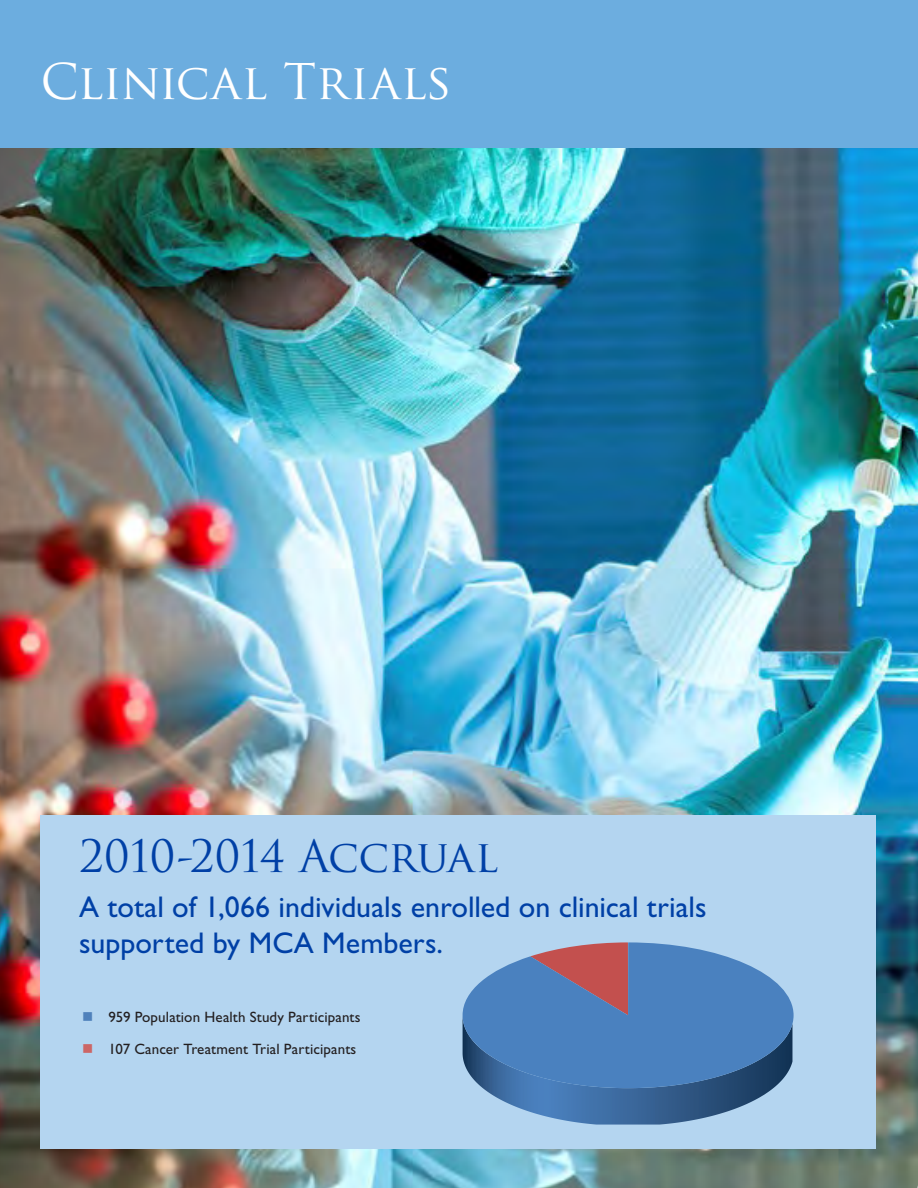
<style>
.page{position:relative;width:918px;height:1188px;background:#fff}
.page>*{position:absolute;margin:0;border:0;box-sizing:border-box;transform-origin:0 0}
.t1{font:48px "Trajan Pro";color:#fff}
.t2{font:43.5px "Trajan Pro";letter-spacing:-.025em;color:#0040a6}
.t3{font:30px/36px "Gill Sans Std";color:#0040a6}
.t4{font:15px "Gill Sans Std";letter-spacing:.01em;color:#231f20}
.s1{color:#4f81bb}
.s2{color:#c66}
</style>
<div class="page">
<img style="left:0;top:148px;width:915px;height:1040px">
<img style="left:915px;top:148px;width:3px;height:1040px">
<div style="left:40px;top:816px;width:836px;height:333px;background:#b4d5f0"></div>
<svg style="left:483px;top:1088px;width:185px;height:37px"></svg>
<svg style="left:463px;top:942px;width:331px;height:146px;background:#5d82b5"></svg>
<div style="left:0;top:0;width:918px;height:148px;background:#6caddf"></div>
<h1 class="t1" style="left:40px;top:51px;width:413px">Clinical Trials</h1>
<h2 class="t2" style="left:79px;top:828px;width:421px">2010-2014 Accrual</h2>
<h3 class="t3" style="left:79px;top:889px;width:629px">A total of 1,066 individuals enrolled on clinical trials supported by MCA Members.</h3>
<p class="t4" style="left:82px;top:1008px;width:280px"><span class="s1">■</span> 959 Population Health Study Participants</p>
<p class="t4" style="left:82px;top:1041px;width:276px"><span class="s2">■</span> 107 Cancer Treatment Trial Participants</p>
</div>
